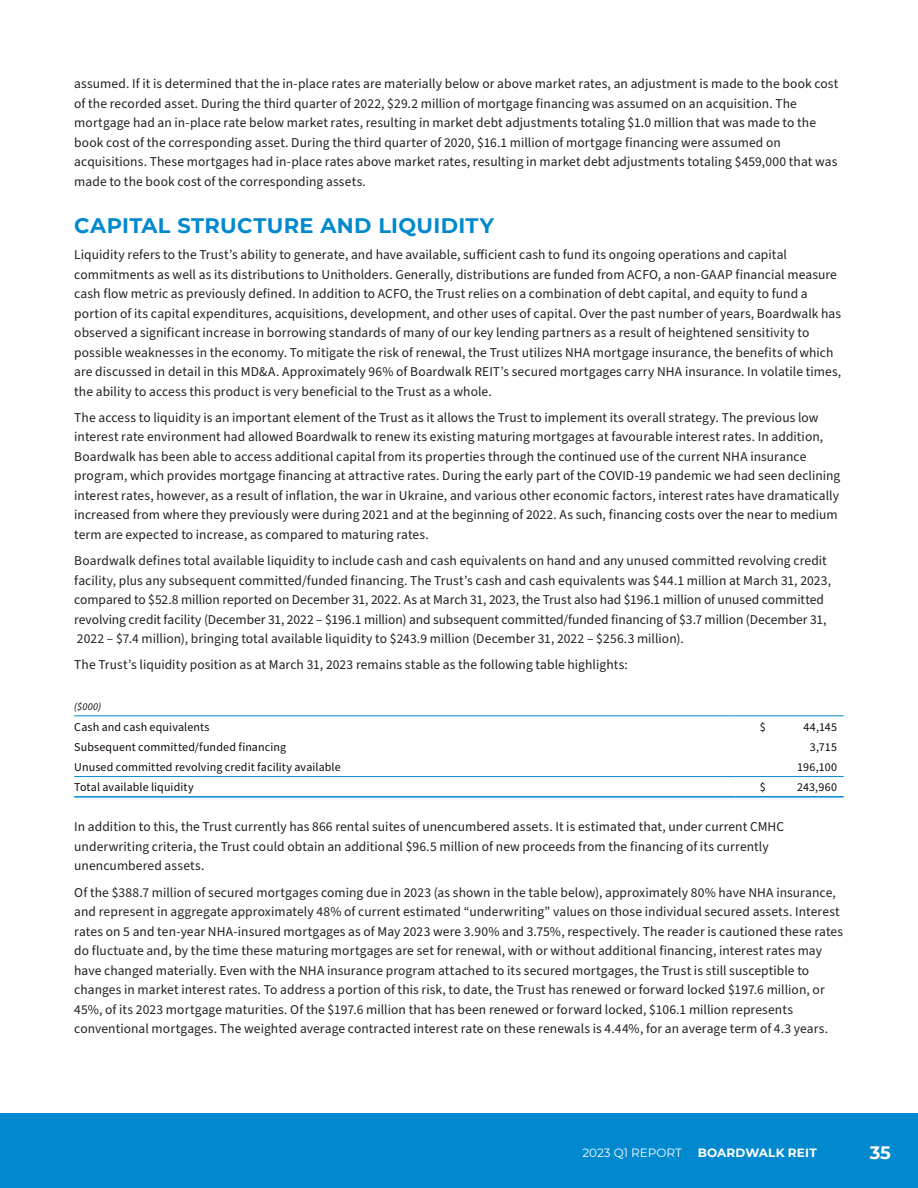
<style>
.page{position:relative;width:918px;height:1188px;background:#fff}
.page>*{position:absolute;margin:0;border:0;box-sizing:border-box;transform-origin:0 0}
.H1_BACK{font:700 21px "Montserrat";letter-spacing:.015em;color:#0089cf}
.t1{font:700 18px "Montserrat";color:#fff}
.BODY____0625{font:13.5px/19.5px "Source Sans Pro";letter-spacing:.005em;color:#231f20}
.BODY____1875{font:13.5px/19.5px "Source Sans Pro";letter-spacing:.005em;color:#231f20}
.TABLE_TEXT{font:12px "Source Sans Pro";letter-spacing:.01em;color:#110a0c}
._1_0{font:12px "Source Sans Pro";letter-spacing:.015em;color:#110a0c}
.t2{font:700 12px "Montserrat";letter-spacing:.015em;color:#fff}
.t3{font:12px "Montserrat";color:#fff}
.TABLE_TEXT-2{font:italic 10.5px "Source Sans Pro";color:#110a0c}
</style>
<div class="page">
<hr style="left:74px;top:715px;width:662px;height:1px;background:#0089cf">
<hr style="left:736px;top:715px;width:108px;height:1px;background:#0089cf">
<hr style="left:74px;top:776px;width:662px;height:1px;background:#0089cf">
<hr style="left:74px;top:796px;width:662px;height:2px;background:#0089cf">
<hr style="left:736px;top:776px;width:108px;height:1px;background:#0089cf">
<hr style="left:736px;top:796px;width:108px;height:2px;background:#0089cf">
<div style="left:0;top:1113px;width:918px;height:75px;background:#0089cf"></div>
<p class="BODY____1875" style="left:74px;top:74px;width:766px">assumed. If it is determined that the in-place rates are materially below or above market rates, an adjustment is made to the book cost of the recorded asset. During the third quarter of 2022, $29.2 million of mortgage financing was assumed on an acquisition. The mortgage had an in-place rate below market rates, resulting in market debt adjustments totaling $1.0 million that was made to the book cost of the corresponding asset. During the third quarter of 2020, $16.1 million of mortgage financing were assumed on acquisitions. These mortgages had in-place rates above market rates, resulting in market debt adjustments totaling $459,000 that was made to the book cost of the corresponding assets.</p>
<p class="H1_BACK" style="left:74px;top:210px;width:421px">CAPITAL STRUCTURE AND LIQUIDITY</p>
<p class="BODY____0625" style="left:74px;top:245px;width:769px">Liquidity refers to the Trust’s ability to generate, and have available, sufficient cash to fund its ongoing operations and capital commitments as well as its distributions to Unitholders. Generally, distributions are funded from ACFO, a non-GAAP financial measure cash flow metric as previously defined. In addition to ACFO, the Trust relies on a combination of debt capital, and equity to fund a portion of its capital expenditures, acquisitions, development, and other uses of capital. Over the past number of years, Boardwalk has observed a significant increase in borrowing standards of many of our key lending partners as a result of heightened sensitivity to possible weaknesses in the economy. To mitigate the risk of renewal, the Trust utilizes NHA mortgage insurance, the benefits of which are discussed in detail in this MD&amp;A. Approximately 96% of Boardwalk REIT’s secured mortgages carry NHA insurance. In volatile times, the ability to access this product is very beneficial to the Trust as a whole.</p>
<p class="BODY____0625" style="left:74px;top:408px;width:768px">The access to liquidity is an important element of the Trust as it allows the Trust to implement its overall strategy. The previous low interest rate environment had allowed Boardwalk to renew its existing maturing mortgages at favourable interest rates. In addition, Boardwalk has been able to access additional capital from its properties through the continued use of the current NHA insurance program, which provides mortgage financing at attractive rates. During the early part of the COVID-19 pandemic we had seen declining interest rates, however, as a result of inflation, the war in Ukraine, and various other economic factors, interest rates have dramatically increased from where they previously were during 2021 and at the beginning of 2022. As such, financing costs over the near to medium term are expected to increase, as compared to maturing rates.</p>
<p class="BODY____0625" style="left:74px;top:551px;width:758px">Boardwalk defines total available liquidity to include cash and cash equivalents on hand and any unused committed revolving credit facility, plus any subsequent committed/funded financing. The Trust’s cash and cash equivalents was $44.1 million at March 31, 2023, compared to $52.8 million reported on December 31, 2022. As at March 31, 2023, the Trust also had $196.1 million of unused committed revolving credit facility (December 31, 2022 – $196.1 million) and subsequent committed/funded financing of $3.7 million (December 31, 2022 – $7.4 million), bringing total available liquidity to $243.9 million (December 31, 2022 – $256.3 million).</p>
<p class="BODY____1875" style="left:74px;top:656px;width:555px">The Trust’s liquidity position as at March 31, 2023 remains stable as the following table highlights:</p>
<p class="TABLE_TEXT-2" style="left:74px;top:700px;width:29px">($000)</p>
<p class="TABLE_TEXT" style="left:74px;top:719px;width:137px">Cash and cash equivalents</p>
<p class="_1_0" style="left:760px;top:719px;width:7px">$</p>
<p class="_1_0" style="left:803px;top:719px;width:35px">44,145</p>
<p class="TABLE_TEXT" style="left:74px;top:739px;width:213px">Subsequent committed/funded financing</p>
<p class="_1_0" style="left:810px;top:739px;width:29px">3,715</p>
<p class="TABLE_TEXT" style="left:74px;top:759px;width:268px">Unused committed revolving credit facility available</p>
<p class="_1_0" style="left:797px;top:759px;width:41px">196,100</p>
<p class="TABLE_TEXT" style="left:74px;top:779px;width:121px">Total available liquidity</p>
<p class="_1_0" style="left:760px;top:779px;width:7px">$</p>
<p class="_1_0" style="left:797px;top:779px;width:41px">243,960</p>
<p class="BODY____0625" style="left:74px;top:818px;width:712px">In addition to this, the Trust currently has 866 rental suites of unencumbered assets. It is estimated that, under current CMHC underwriting criteria, the Trust could obtain an additional $96.5 million of new proceeds from the financing of its currently unencumbered assets.</p>
<p class="BODY____0625" style="left:74px;top:883px;width:770px">Of the $388.7 million of secured mortgages coming due in 2023 (as shown in the table below), approximately 80% have NHA insurance, and represent in aggregate approximately 48% of current estimated “underwriting” values on those individual secured assets. Interest rates on 5 and ten-year NHA-insured mortgages as of May 2023 were 3.90% and 3.75%, respectively. The reader is cautioned these rates do fluctuate and, by the time these maturing mortgages are set for renewal, with or without additional financing, interest rates may have changed materially. Even with the NHA insurance program attached to its secured mortgages, the Trust is still susceptible to changes in market interest rates. To address a portion of this risk, to date, the Trust has renewed or forward locked $197.6 million, or 45%, of its 2023 mortgage maturities. Of the $197.6 million that has been renewed or forward locked, $106.1 million represents conventional mortgages. The weighted average contracted interest rate on these renewals is 4.44%, for an average term of 4.3 years.</p>
<p class="t3" style="left:582px;top:1144px;width:101px">2023 Q1 REPORT</p>
<p class="t2" style="left:698px;top:1144px;width:120px">BOARDWALK REIT</p>
<h2 class="t1" style="left:870px;top:1140px;width:23px">35</h2>
</div>
